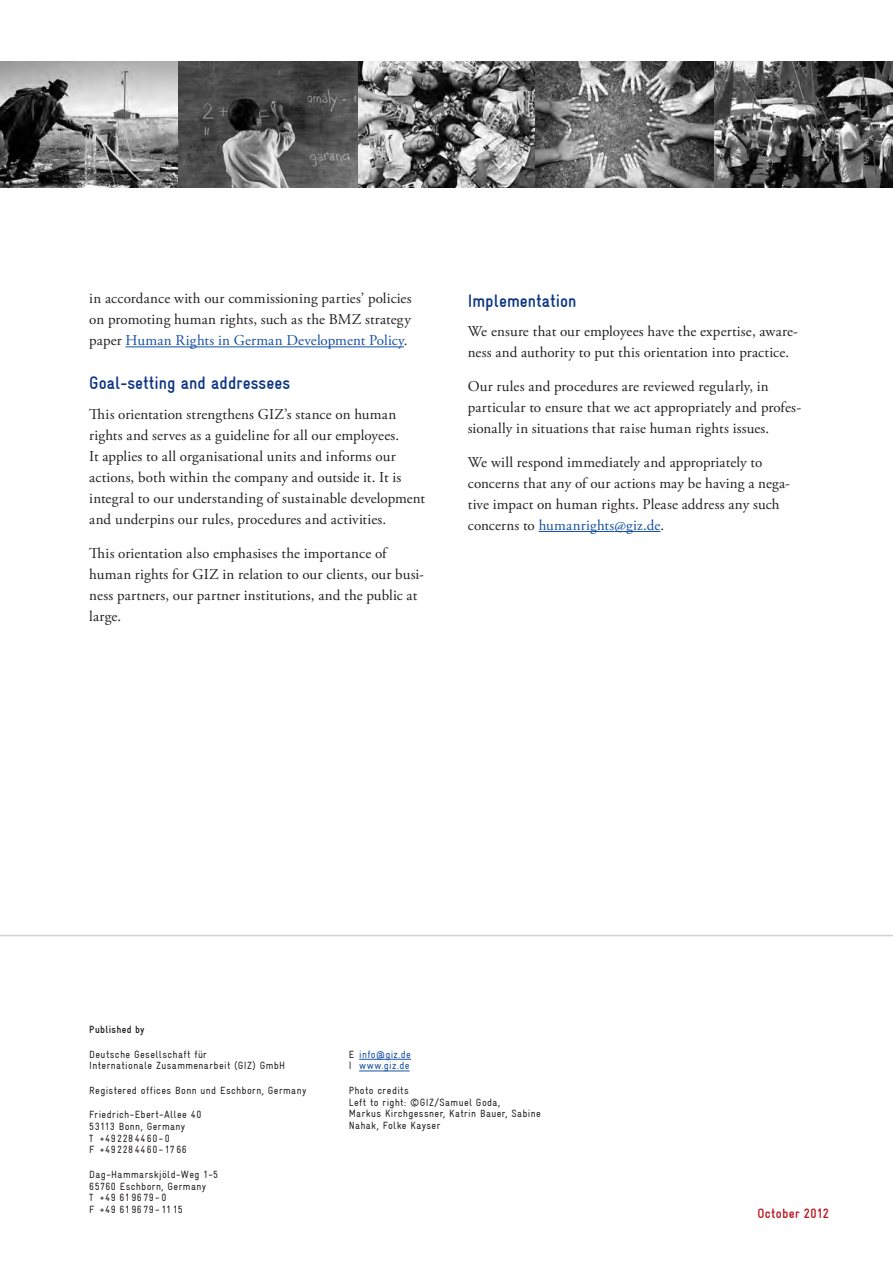
<style>
.page{position:relative;width:893px;height:1263px;background:#fff}
.page>*{position:absolute;margin:0;border:0;box-sizing:border-box;transform-origin:0 0}
.Headline2{font:700 condensed 18px "Gravur";color:#103785}
.Absatz{font:15px/21px "Adobe Garamond Pro";letter-spacing:.01em;color:#231f20}
.Date{font:700 condensed 13.5px "Gravur";letter-spacing:.025em;color:#bc151c}
.Impressuminhalt{font:condensed 10.5px/11.7px "Gravur";letter-spacing:.035em;color:#231f20}
.Impressuminhalt-2{font:condensed 10.5px/11.7px "Gravur";letter-spacing:.035em;color:#1650a3}
.Impressumtitel{font:700 condensed 10.5px "Gravur";letter-spacing:.035em;color:#231f20}
.s1{color:#1650a3}
.s2{color:#231f20}
</style>
<div class="page">
<hr style="left:126px;top:346px;width:278px;height:1px;background:#1650a3">
<hr style="left:539px;top:531px;width:75px;height:1px;background:#1650a3">
<hr style="left:614px;top:531px;width:47px;height:1px;background:#1650a3">
<hr style="left:0;top:935px;width:893px;height:1px;background:#d1d2d4">
<hr style="left:359px;top:1059px;width:52px;height:1px;background:#1650a3">
<hr style="left:359px;top:1071px;width:51px;height:1px;background:#1650a3">
<img style="left:0;top:62px;width:893px;height:126px">
<p class="Absatz" style="left:89px;top:289px;width:324px;text-align:justify">in accordance with our commissioning parties’ policies on promoting human rights, such as the BMZ strategy paper <span class="s1">Human Rights in German Development Policy</span>.</p>
<h2 class="Headline2" style="left:89px;top:373px;width:202px">Goal-setting and addressees</h2>
<p class="Absatz" style="left:89px;top:404px;width:337px">This orientation strengthens GIZ’s stance on human rights and serves as a guideline for all our employees.<br>It applies to all organisational units and informs our actions, both within the company and outside it. It is integral to our understanding of sustainable development and underpins our rules, procedures and activities.</p>
<p class="Absatz" style="left:89px;top:543px;width:336px">This orientation also emphasises the importance of human rights for GIZ in relation to our clients, our busi&shy;ness partners, our partner institutions, and the public at large.</p>
<h2 class="Headline2" style="left:468px;top:291px;width:110px">Implementation</h2>
<p class="Absatz" style="left:468px;top:322px;width:332px">We ensure that our employees have the expertise, aware&shy;ness and authority to put this orientation into practice.</p>
<p class="Absatz" style="left:468px;top:376px;width:335px">Our rules and procedures are reviewed regularly, in particular to ensure that we act appropriately and profes&shy;sionally in situations that raise human rights issues.</p>
<p class="Absatz" style="left:468px;top:452px;width:324px">We will respond immediately and appropriately to concerns that any of our actions may be having a nega&shy;tive impact on human rights. Please address any such concerns to <span class="s1">humanrights@giz.de</span>.</p>
<h3 class="Impressumtitel" style="left:89px;top:1024px;width:57px">Published by</h3>
<p class="Impressuminhalt" style="left:89px;top:1048px;width:197px">Deutsche Gesellschaft für<br>Internationale Zusammenarbeit (GIZ) GmbH</p>
<p class="Impressuminhalt" style="left:89px;top:1084px;width:219px">Registered offices Bonn und Eschborn, Germany</p>
<p class="Impressuminhalt" style="left:89px;top:1109px;width:114px">Friedrich-Ebert-Allee 40<br>53113 Bonn, Germany<br>T +492284460-0<br>F +492284460-1766</p>
<p class="Impressuminhalt" style="left:89px;top:1168px;width:131px">Dag-Hammarskjöld-Weg 1-5<br>65760 Eschborn, Germany<br>T +49 619679-0<br>F +49 619679-1115</p>
<p class="Impressuminhalt-2" style="left:349px;top:1048px;width:64px"><span class="s2">E</span> info@giz.de<br><span class="s2">I</span> www.giz.de</p>
<p class="Impressuminhalt" style="left:349px;top:1084px;width:194px">Photo credits<br>Left to right: ©GIZ/Samuel Goda,<br>Markus Kirchgessner, Katrin Bauer, Sabine<br>Nahak, Folke Kayser</p>
<p class="Date" style="left:757px;top:1206px;width:73px">October 2012</p>
</div>
